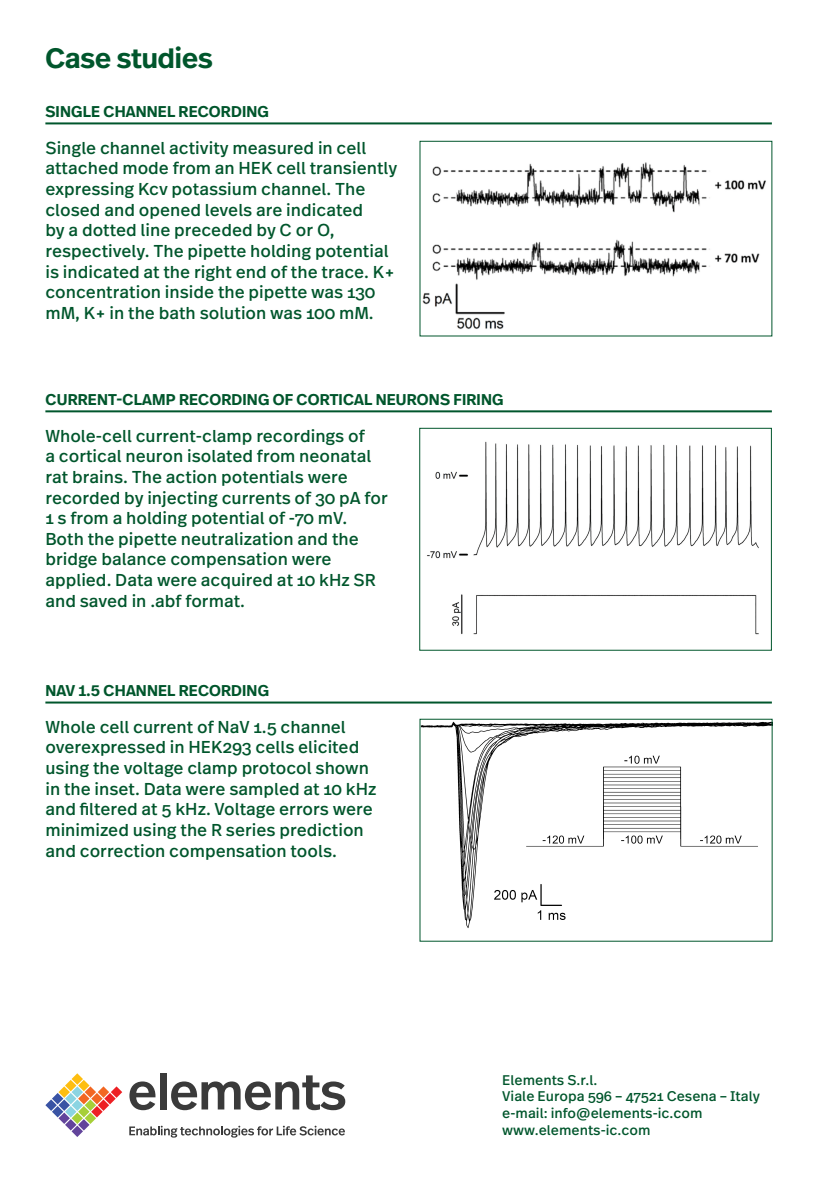
<style>
.page{position:relative;width:840px;height:1191px;background:#fff}
.page>*{position:absolute;margin:0;border:0;box-sizing:border-box;transform-origin:0 0}
.t1{font:600 28px "Real Head Pro";color:#00562c}
.t2{font:17.2px/20.6px "Real Text Pro";color:#00562c}
.Subtitle{font:600 15.6px "Real Head Pro";letter-spacing:.01em;color:#00562c}
.iNFO{font:14px "Real Text Pro";color:#00562c}
</style>
<div class="page">
<hr style="left:45px;top:122px;width:726px;height:2px;background:#00562c">
<hr style="left:45px;top:410px;width:726px;height:2px;background:#00562c">
<hr style="left:45px;top:701px;width:726px;height:2px;background:#00562c">
<img style="left:422px;top:162px;width:344px;height:167px">
<div style="left:419px;top:141px;width:352px;height:195px;border:1px solid #00562c"></div>
<img style="left:427px;top:441px;width:332px;height:194px">
<div style="left:419px;top:428px;width:352px;height:222px;border:1px solid #00562c"></div>
<img style="left:421px;top:721px;width:349px;height:207px">
<svg style="left:129px;top:1081px;width:26px;height:29px"></svg>
<div style="left:160px;top:1073px;width:6px;height:36px;background:#3a3a3a"></div>
<svg style="left:171px;top:1075px;width:174px;height:35px"></svg>
<svg style="left:129px;top:1125px;width:216px;height:12px"></svg>
<svg style="left:45px;top:1073px;width:77px;height:64px"></svg>
<p class="t1" style="left:45px;top:38px;width:169px">Case studies</p>
<p class="Subtitle" style="left:45px;top:100px;width:225px">SINGLE CHANNEL RECORDING</p>
<p class="t2" style="left:45px;top:137px;width:353px">Single channel activity measured in cell attached mode from an HEK cell transiently expressing Kcv potassium channel. The closed and opened levels are indicated<br>by a dotted line preceded by C or O, respectively. The pipette holding potential is indicated at the right end of the trace. K+ concentration inside the pipette was 130 mM, K+ in the bath solution was 100 mM.</p>
<p class="Subtitle" style="left:45px;top:388px;width:459px">CURRENT-CLAMP RECORDING OF CORTICAL NEURONS FIRING</p>
<p class="t2" style="left:45px;top:425px;width:344px">Whole-cell current-clamp recordings of<br>a cortical neuron isolated from neonatal rat brains. The action potentials were recorded by injecting currents of 30 pA for 1 s from a holding potential of -70 mV.<br>Both the pipette neutralization and the bridge balance compensation were applied. Data were acquired at 10 kHz SR and saved in .abf format.</p>
<p class="Subtitle" style="left:45px;top:679px;width:225px">NAV 1.5 CHANNEL RECORDING</p>
<p class="t2" style="left:45px;top:716px;width:332px">Whole cell current of NaV 1.5 channel overexpressed in HEK293 cells elicited using the voltage clamp protocol shown in the inset. Data were sampled at 10 kHz and filtered at 5 kHz. Voltage errors were minimized using the R series prediction and correction compensation tools.</p>
<p class="iNFO" style="left:502px;top:1070px;width:96px">Elements S.r.l.</p>
<p class="iNFO" style="left:502px;top:1086px;width:259px">Viale Europa 596 – 47521 Cesena – Italy</p>
<p class="iNFO" style="left:502px;top:1103px;width:201px">e-mail: info@elements-ic.com</p>
<p class="iNFO" style="left:502px;top:1120px;width:150px">www.elements-ic.com</p>
</div>
